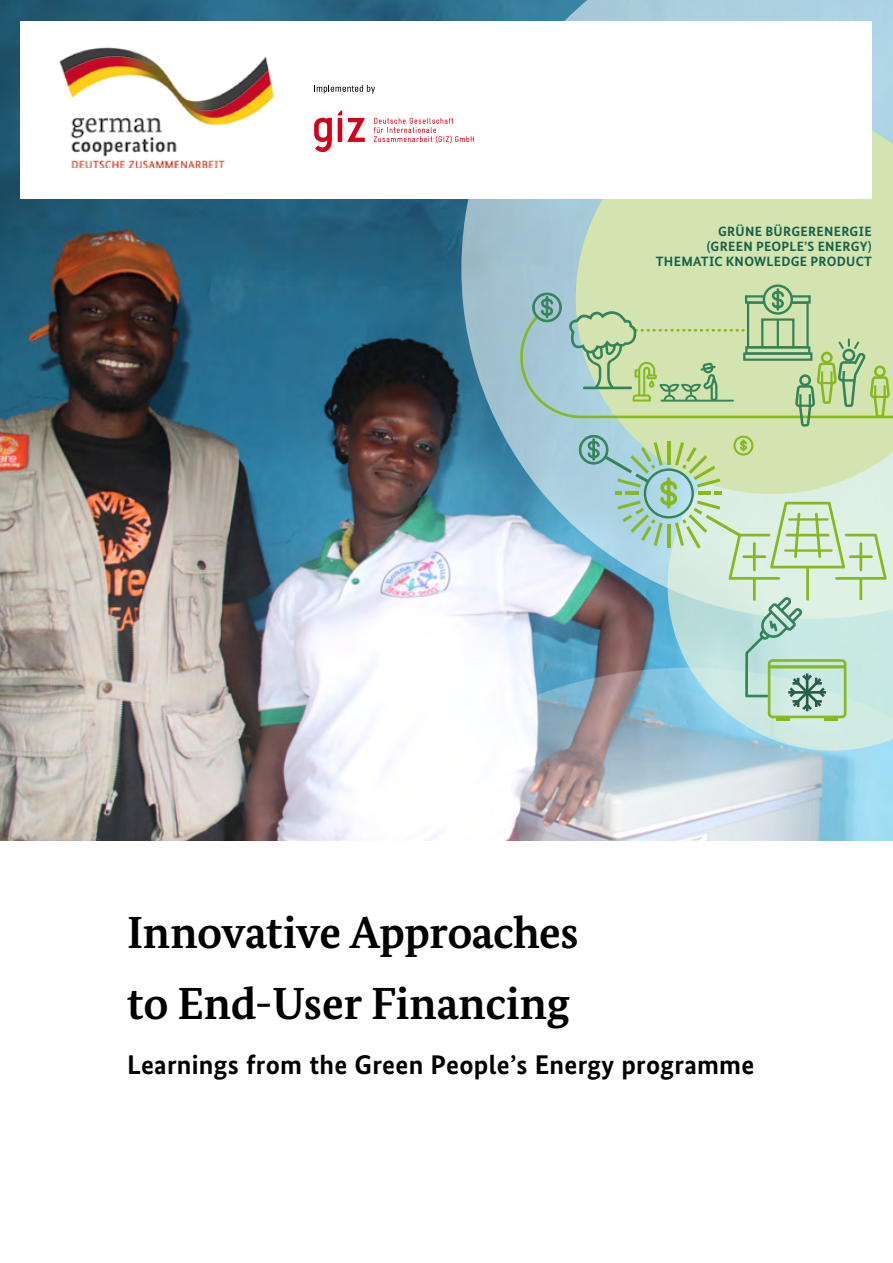
<style>
.page{position:relative;width:893px;height:1263px;background:#fff}
.page>*{position:absolute;margin:0;border:0;box-sizing:border-box;transform-origin:0 0}
.t1{font:700 45px/70.5px "Bundes Serif";letter-spacing:-.015em;color:#000}
.t2{font:700 27px "Bundes Sans";letter-spacing:.01em;color:#000}
.t3{font:700 13.5px/15px "Bundes Sans";letter-spacing:.02em;color:#16604b;text-align:right}
</style>
<div class="page">
<img style="left:0;top:0;width:578px;height:840px">
<svg style="left:253px;top:668px;width:640px;height:173px"></svg>
<svg style="left:461px;top:0;width:432px;height:619px;background:#9abfd1"></svg>
<svg style="left:668px;top:494px;width:225px;height:256px;background:#b7dbdf"></svg>
<svg style="left:576px;top:102px;width:317px;height:392px;background:#d1e2b3"></svg>
<svg style="left:520px;top:283px;width:373px;height:144px;background:#bbd5a9"></svg>
<svg style="left:578px;top:435px;width:309px;height:285px;background:#b3d0c0"></svg>
<div style="left:20px;top:21px;width:852px;height:178px;background:#fff"></div>
<svg style="left:314px;top:118px;width:18px;height:34px"></svg>
<svg style="left:338px;top:110px;width:27px;height:32px"></svg>
<svg style="left:374px;top:118px;width:100px;height:25px"></svg>
<svg style="left:314px;top:85px;width:61px;height:8px"></svg>
<img style="left:60px;top:47px;width:214px;height:121px">
<p class="t3" style="left:656px;top:224px;width:218px">GRÜNE BÜRGERENERGIE<br>(GREEN PEOPLE’S ENERGY)<br>THEMATIC KNOWLEDGE PRODUCT</p>
<h1 class="t1" style="left:127px;top:897px;width:453px">Innovative Approaches to End-User Financing</h1>
<h2 class="t2" style="left:127px;top:1048px;width:629px">Learnings from the Green People’s Energy programme</h2>
</div>
